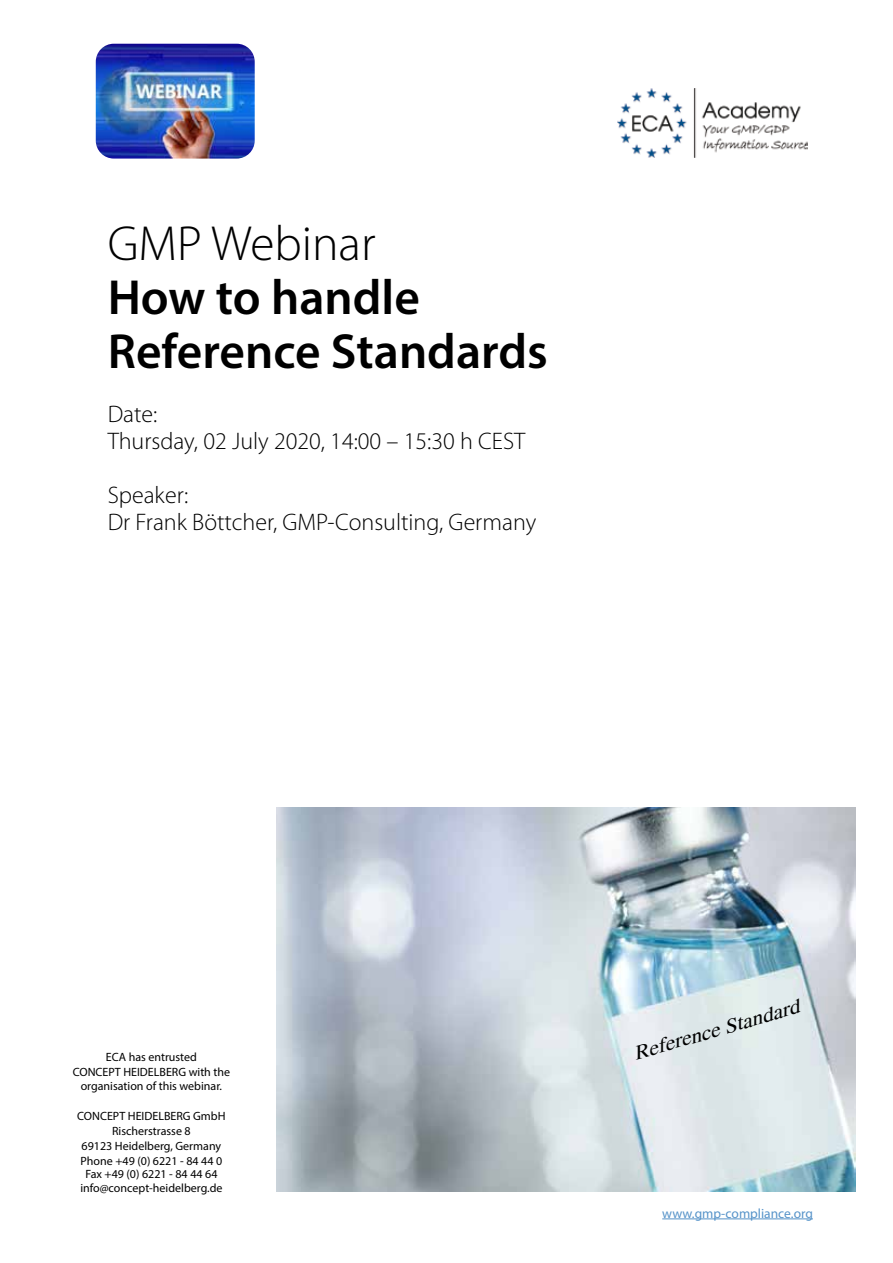
<style>
.page{position:relative;width:893px;height:1263px;background:#fff}
.page>*{position:absolute;margin:0;border:0;box-sizing:border-box;transform-origin:0 0}
.t1{font:600 49.5px/54px "Myriad Pro";color:#000}
.t2{font:300 49.5px "Myriad Pro";color:#000}
.t3{font:300 24px/27px "Myriad Pro";color:#000}
.t4{font:italic 20.25px "Times";color:#000;scale:1.08 1}
.t5{font:13.5px "Myriad Pro";color:#5693c9}
.t6{font:12px/15px "Myriad Pro";color:#000;text-align:center}
</style>
<div class="page">
<img style="left:96px;top:44px;width:159px;height:115px">
<hr style="left:662px;top:1218px;width:151px;height:1px;background:#5693c9">
<img style="left:276px;top:808px;width:579px;height:383px">
<img style="left:618px;top:88px;width:189px;height:69px">
<h1 class="t2" style="left:108px;top:216px;width:269px">GMP Webinar</h1>
<h1 class="t1" style="left:108px;top:269px;width:442px">How to handle<br>Reference Standards</h1>
<h2 class="t3" style="left:108px;top:401px;width:419px">Date:<br>Thursday, 02 July 2020, 14:00 – 15:30 h CEST</h2>
<h2 class="t3" style="left:108px;top:482px;width:430px">Speaker:<br>Dr Frank Böttcher, GMP-Consulting, Germany</h2>
<p class="t6" style="left:73px;top:1050px;width:159px;line-height:14.4px">ECA has entrusted<br>CONCEPT HEIDELBERG with the organisation of this webinar.</p>
<p class="t6" style="left:77px;top:1108px;width:150px">CONCEPT HEIDELBERG GmbH<br>Rischerstrasse 8<br>69123 Heidelberg, Germany<br>Phone +49 (0) 6221 - 84 44 0</p>
<p class="t6" style="left:80px;top:1167px;width:144px;line-height:13.5px">Fax +49 (0) 6221 - 84 44 64 info@concept-heidelberg.de</p>
<h3 class="t4" style="left:631px;top:1042px;width:160px;rotate:-16deg">Reference Standard</h3>
<p class="t5" style="left:662px;top:1205px;width:152px">www.gmp-compliance.org</p>
</div>
